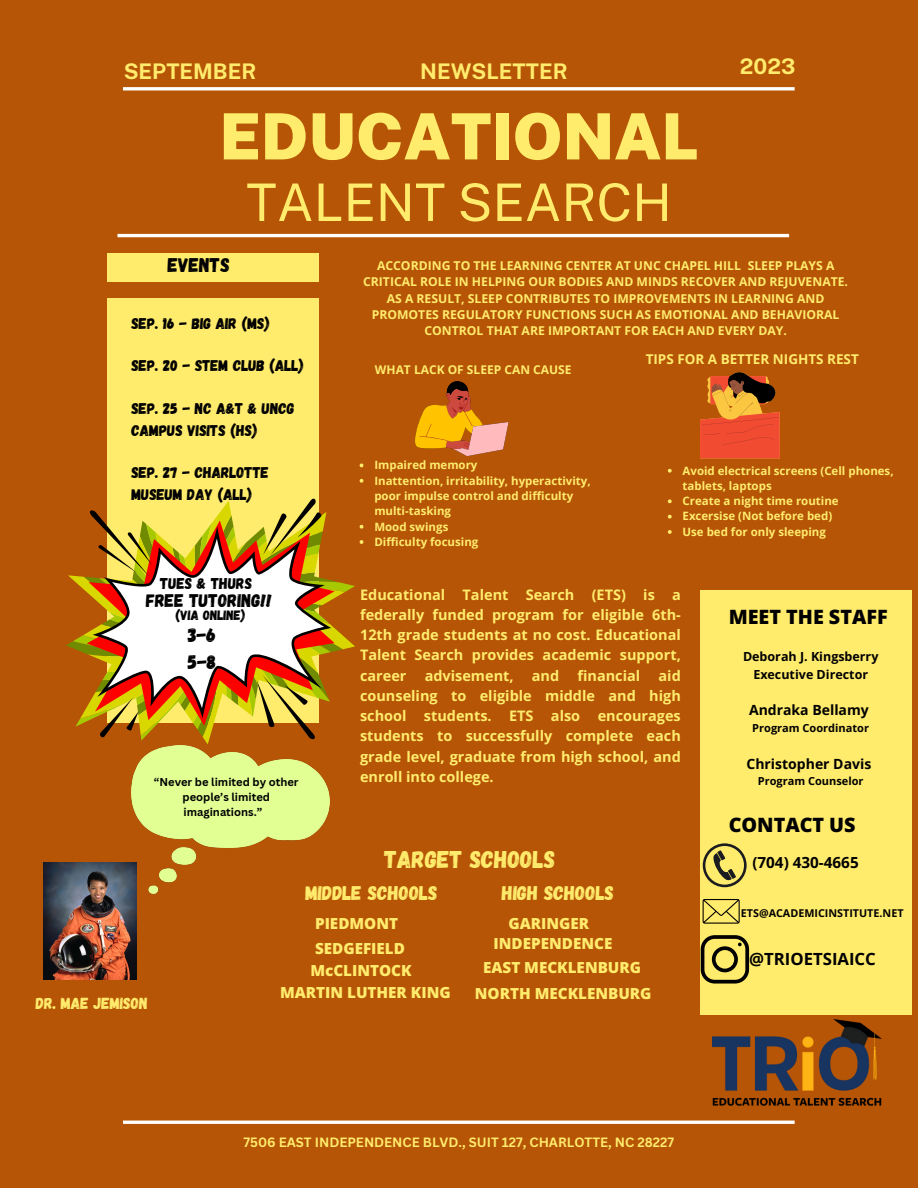
<style>
.page{position:relative;width:918px;height:1188px;background:#b65505}
.page>*{position:absolute;margin:0;border:0;box-sizing:border-box;transform-origin:0 0}
.t1{font:900 63.9px "Public Sans";color:#ffec6d}
.t2{font:51.9px "Public Sans";color:#ffec6d}
.t3{font:24.15px "Gagalin";color:#ffec6d}
.t4{font:700 21.45px "Public Sans";color:#ffec6d}
.t5{font:19.8px "Gagalin";color:#ffec6d}
.t6{font:800 19.8px "Open Sans";color:#000}
.t7{font:19.8px "Gagalin";color:#000}
.t8{font:18.3px "Gagalin";color:#000}
.t9{font:700 16.8px "Open Sans";color:#000}
.t10{font:15.9px "Gagalin";color:#ffec6d}
.t11{font:15.6px "Gagalin";color:#000}
.t12{font:15.45px/21.3px "Gagalin";color:#000}
.t13{font:800 15.3px "Open Sans";color:#ffec6d}
.t14{font:700 15.3px "Open Sans";color:#000}
.t15{font:700 14.55px/20.2px "Open Sans";color:#ffec6d;text-align:justify}
.t16{font:700 13.95px "Open Sans";color:#000}
.t17{font:700 13.5px "Open Sans";color:#ffec6d}
.t18{font:13.5px "Gagalin";color:#000}
.t19{font:700 13.05px "Canva Sans";color:#ffec6d}
.t20{font:700 12.45px/17.4px "Open Sans";color:#000;text-align:center}
.t21{font:700 12.15px/16.2px "Open Sans";color:#ffec6d;text-align:center}
.t22{font:700 12px "Open Sans";color:#ffec6d}
.t23{font:700 11.55px/15.3px "Open Sans";color:#ffec6d}
.t24{font:700 11.1px/14.9px "Canva Sans";color:#000;text-align:center}
.t25{font:700 10.95px "Open Sans";color:#000}
.t26{font:700 10.8px "Open Sans";color:#000}
</style>
<div class="page">
<hr style="left:123px;top:87px;width:672px;height:3px;background:#fff">
<hr style="left:117px;top:234px;width:672px;height:3px;background:#fff">
<div style="left:107px;top:253px;width:212px;height:29px;background:#ffec6d"></div>
<div style="left:107px;top:298px;width:212px;height:425px;background:#ffec6d"></div>
<hr style="left:123px;top:1121px;width:672px;height:3px;background:#fff">
<svg style="left:415px;top:381px;width:94px;height:75px"></svg>
<svg style="left:700px;top:372px;width:80px;height:86px"></svg>
<div style="left:700px;top:590px;width:212px;height:425px;background:#ffec6d"></div>
<svg style="left:703px;top:843px;width:44px;height:44px"></svg>
<svg style="left:703px;top:899px;width:37px;height:25px"></svg>
<svg style="left:701px;top:935px;width:48px;height:49px"></svg>
<img style="left:132px;top:745px;width:198px;height:149px">
<img style="left:44px;top:862px;width:93px;height:117px">
<img style="left:712px;top:1019px;width:169px;height:87px">
<svg style="left:360px;top:479px;width:3px;height:4px"></svg>
<svg style="left:68px;top:498px;width:295px;height:246px"></svg>
<svg style="left:668px;top:469px;width:4px;height:4px"></svg>
<svg style="left:668px;top:499px;width:4px;height:4px"></svg>
<svg style="left:668px;top:515px;width:4px;height:4px"></svg>
<svg style="left:668px;top:530px;width:4px;height:4px"></svg>
<p class="t4" style="left:124px;top:59px;width:134px">SEPTEMBER</p>
<p class="t4" style="left:420px;top:59px;width:149px">NEWSLETTER</p>
<p class="t4" style="left:740px;top:53px;width:57px">2023</p>
<p class="t1" style="left:220px;top:99px;width:480px">EDUCATIONAL</p>
<p class="t2" style="left:246px;top:172px;width:427px">TALENT SEARCH</p>
<p class="t7" style="left:168px;top:252px;width:63px">EVENTS</p>
<p class="t12" style="left:132px;top:312px;width:140px">SEP. 16 - BIG AIR (MS)</p>
<p class="t12" style="left:132px;top:354px;width:174px">SEP. 20 - STEM CLUB (ALL)</p>
<p class="t12" style="left:132px;top:397px;width:165px">SEP. 25 - NC A&amp;T &amp; UNCG<br>CAMPUS VISITS (HS)</p>
<p class="t12" style="left:132px;top:461px;width:139px">SEP. 27 - CHARLOTTE<br>MUSEUM DAY (ALL)</p>
<p class="t11" style="left:160px;top:573px;width:93px">TUES &amp; THURS</p>
<p class="t7" style="left:188px;top:622px;width:30px">3-6</p>
<p class="t7" style="left:188px;top:649px;width:30px">5-8</p>
<p class="t8" style="left:146px;top:589px;width:128px">FREE TUTORING!!</p>
<p class="t18" style="left:176px;top:607px;width:71px">(VIA ONLINE)</p>
<p class="t24" style="left:154px;top:775px;width:146px">“Never be limited by other people’s limited imaginations.”</p>
<p class="t21" style="left:363px;top:257px;width:486px">ACCORDING TO THE LEARNING CENTER AT UNC CHAPEL HILL SLEEP PLAYS A CRITICAL ROLE IN HELPING OUR BODIES AND MINDS RECOVER AND REJUVENATE.<br>AS A RESULT, SLEEP CONTRIBUTES TO IMPROVEMENTS IN LEARNING AND PROMOTES REGULATORY FUNCTIONS SUCH AS EMOTIONAL AND BEHAVIORAL CONTROL THAT ARE IMPORTANT FOR EACH AND EVERY DAY.</p>
<p class="t22" style="left:375px;top:361px;width:198px">WHAT LACK OF SLEEP CAN CAUSE</p>
<p class="t23" style="left:374px;top:457px;width:105px">Impaired memory</p>
<p class="t23" style="left:374px;top:472px;width:218px">Inattention, irritability, hyperactivity, poor impulse control and difficulty multi-tasking</p>
<p class="t23" style="left:374px;top:518px;width:76px">Mood swings</p>
<p class="t23" style="left:374px;top:534px;width:106px">Difficulty focusing</p>
<p class="t17" style="left:646px;top:350px;width:215px">TIPS FOR A BETTER NIGHTS REST</p>
<p class="t23" style="left:683px;top:462px;width:213px">Avoid electrical screens (Cell phones, tablets, laptops</p>
<p class="t23" style="left:683px;top:493px;width:158px">Create a night time routine</p>
<p class="t23" style="left:683px;top:508px;width:151px">Excersise (Not before bed)</p>
<p class="t23" style="left:683px;top:524px;width:145px">Use bed for only sleeping</p>
<p class="t15" style="left:360px;top:584px;width:322px">Educational Talent Search (ETS) is a federally funded program for eligible 6th-12th grade students at no cost. Educational Talent Search provides academic support, career</p>
<p class="t15" style="left:425px;top:665px;width:90px">advisement,</p>
<p class="t15" style="left:532px;top:665px;width:29px">and</p>
<p class="t15" style="left:578px;top:665px;width:64px">financial</p>
<p class="t15" style="left:360px;top:665px;width:322px;text-indent:298px">aid counseling to eligible middle and high school students. ETS also encourages students to successfully complete each grade level, graduate from high school, and enroll into college.</p>
<p class="t6" style="left:729px;top:602px;width:160px">MEET THE STAFF</p>
<p class="t20" style="left:743px;top:648px;width:137px">Deborah J. Kingsberry<br>Executive Director</p>
<p class="t16" style="left:749px;top:700px;width:121px">Andraka Bellamy</p>
<p class="t25" style="left:752px;top:720px;width:118px">Program Coordinator</p>
<p class="t16" style="left:746px;top:754px;width:126px">Christopher Davis</p>
<p class="t25" style="left:758px;top:773px;width:107px">Program Counselor</p>
<p class="t6" style="left:729px;top:811px;width:128px">CONTACT US</p>
<p class="t10" style="left:36px;top:993px;width:114px">DR. MAE JEMISON</p>
<p class="t3" style="left:385px;top:844px;width:172px">TARGET SCHOOLS</p>
<p class="t5" style="left:305px;top:880px;width:134px">MIDDLE SCHOOLS</p>
<p class="t5" style="left:502px;top:880px;width:114px">HIGH SCHOOLS</p>
<p class="t13" style="left:315px;top:913px;width:85px">PIEDMONT</p>
<p class="t13" style="left:315px;top:938px;width:91px">SEDGEFIELD</p>
<p class="t13" style="left:310px;top:960px;width:103px">McCLINTOCK</p>
<p class="t13" style="left:280px;top:981px;width:172px">MARTIN LUTHER KING</p>
<p class="t13" style="left:508px;top:913px;width:82px">GARINGER</p>
<p class="t13" style="left:494px;top:933px;width:120px">INDEPENDENCE</p>
<p class="t13" style="left:483px;top:956px;width:159px">EAST MECKLENBURG</p>
<p class="t13" style="left:475px;top:983px;width:178px">NORTH MECKLENBURG</p>
<p class="t19" style="left:244px;top:1133px;width:432px">7506 EAST INDEPENDENCE BLVD., SUIT 127, CHARLOTTE, NC 28227</p>
<p class="t14" style="left:752px;top:851px;width:108px">(704) 430-4665</p>
<p class="t26" style="left:741px;top:905px;width:164px">ETS@ACADEMICINSTITUTE.NET</p>
<p class="t9" style="left:749px;top:947px;width:128px">@TRIOETSIAICC</p>
</div>
